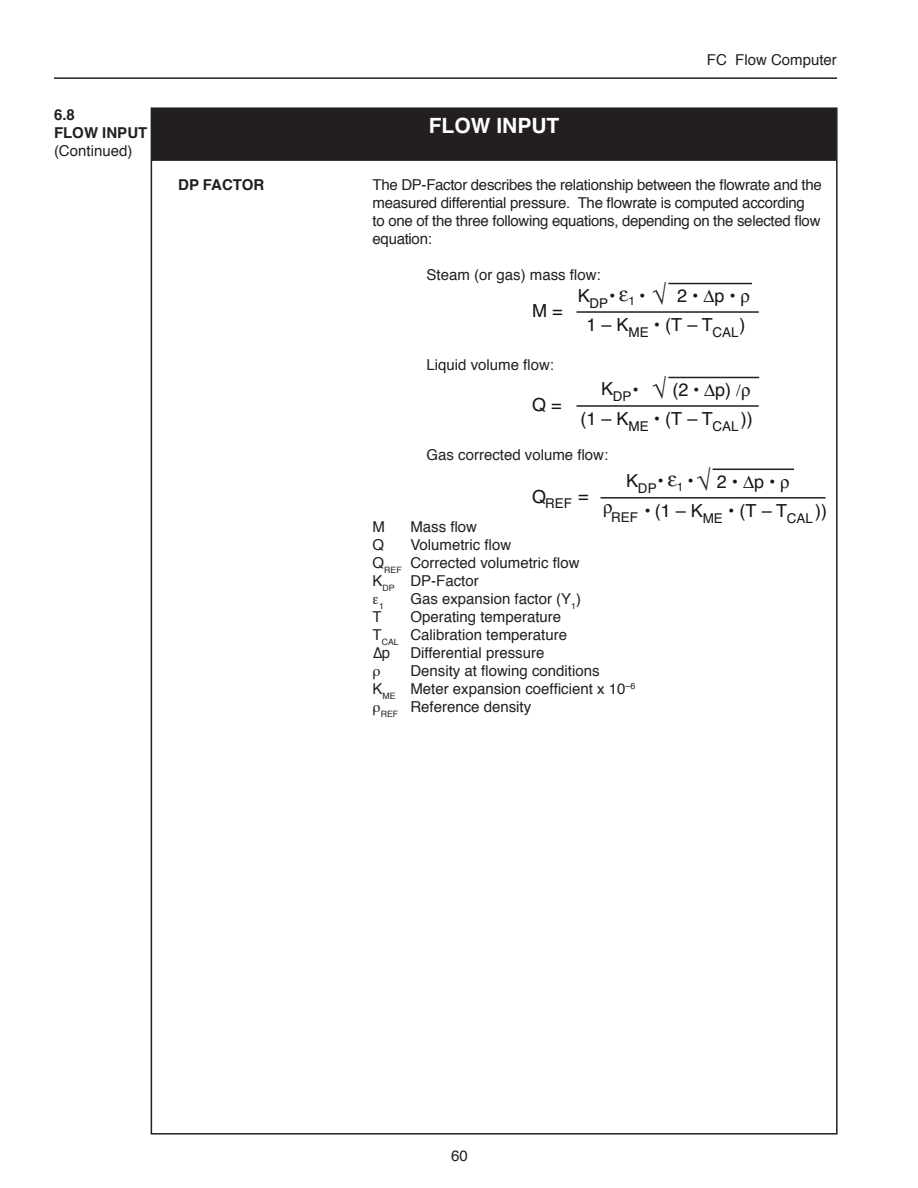
<style>
.page{position:relative;width:918px;height:1188px;background:#fff}
.page>*{position:absolute;margin:0;border:0;box-sizing:border-box;transform-origin:0 0}
.t1{font:700 21px "Helvetica";color:#fff}
.t2{font:18px/28.5px "Helvetica";color:#181512;text-align:center}
.t3{font:15px "Helvetica";color:#231f20}
.t4{font:15px/18px "Helvetica";letter-spacing:-.02em;color:#231f20}
.t5{font:700 15px "Helvetica";color:#231f20}
.t6{font:13.5px "Helvetica";color:#181512}
.t7{font:8.7px "Helvetica";color:#231f20}
.s1{color:#231f20}
</style>
<div class="page">
<div style="left:152px;top:109px;width:683px;height:51px;background:#231f20"></div>
<div style="left:151px;top:108px;width:685px;height:53px;border:2px solid #231f20"></div>
<hr style="left:54px;top:77px;width:783px;height:2px;background:#231f20">
<hr style="left:577px;top:311px;width:182px;height:2px;background:#231f20">
<hr style="left:668px;top:283px;width:84px;height:1px;background:#231f20">
<hr style="left:577px;top:405px;width:182px;height:2px;background:#231f20">
<hr style="left:668px;top:377px;width:91px;height:1px;background:#231f20">
<hr style="left:601px;top:497px;width:225px;height:2px;background:#231f20">
<hr style="left:713px;top:469px;width:81px;height:1px;background:#231f20">
<p class="t5" style="left:54px;top:102px;width:22px">6.8</p>
<p class="t5" style="left:54px;top:120px;width:95px">FLOW INPUT</p>
<p class="t3" style="left:54px;top:139px;width:80px">(Continued)</p>
<p class="t5" style="left:178px;top:172px;width:88px">DP FACTOR</p>
<p class="t1" style="left:429px;top:108px;width:132px">FLOW INPUT</p>
<p class="t3" style="left:707px;top:48px;width:132px">FC Flow Computer</p>
<p class="t4" style="left:373px;top:176px;width:451px">The DP-Factor describes the relationship between the flowrate and the measured differential pressure. The flowrate is computed according<br>to one of the three following equations, depending on the selected flow equation:</p>
<p class="t3" style="left:427px;top:263px;width:176px">Steam (or gas) mass flow:</p>
<p class="t2" style="left:578px;top:282px;width:39px">K<sub>DP</sub>•</p>
<p class="t2" style="left:628px;top:282px;width:40px">•<sub>1</sub> <span class="s1">√</span></p>
<p class="t2" style="left:586px;top:282px;width:160px;text-align:left;text-indent:91px">2 • ∆p •<br>1 – K<sub>ME</sub> • (T – T<sub>CAL</sub>)</p>
<p class="t2" style="left:532px;top:297px;width:32px">M =</p>
<p class="t3" style="left:427px;top:353px;width:129px">Liquid volume flow:</p>
<p class="t2" style="left:532px;top:391px;width:31px">Q =</p>
<p class="t2" style="left:580px;top:376px;width:174px">K<sub>DP</sub>• <span class="s1">√</span> (2 • ∆p)<br>(1 – K<sub>ME</sub> • (T – T<sub>CAL</sub> ))</p>
<p class="t3" style="left:427px;top:443px;width:183px">Gas corrected volume flow:</p>
<p class="t2" style="left:626px;top:467px;width:39px">K<sub>DP</sub>•</p>
<p class="t2" style="left:677px;top:467px;width:18px">•<sub>1</sub></p>
<p class="t6" style="left:611px;top:507px;width:41px">REF <sup>•</sup></p>
<p class="t2" style="left:655px;top:468px;width:174px">2 • ∆p •<br>(1 – K<sub>ME</sub> • (T – T<sub>CAL</sub> ))</p>
<p class="t6" style="left:532px;top:493px;width:58px"><sup>Q</sup>REF <sup>=</sup></p>
<p class="t3" style="left:373px;top:515px;width:14px">M</p>
<p class="t3" style="left:410px;top:515px;width:68px">Mass flow</p>
<p class="t3" style="left:373px;top:533px;width:13px">Q</p>
<p class="t3" style="left:410px;top:533px;width:102px">Volumetric flow</p>
<p class="t3" style="left:373px;top:551px;width:209px">Q<sub>REF</sub> Corrected volumetric flow</p>
<p class="t3" style="left:373px;top:569px;width:108px">K<sub>DP</sub> DP-Factor</p>
<p class="t7" style="left:379px;top:599px;width:6px">1</p>
<p class="t3" style="left:410px;top:587px;width:172px">Gas expansion factor (Y<sub>1</sub>)</p>
<p class="t3" style="left:373px;top:605px;width:11px">T</p>
<p class="t3" style="left:410px;top:605px;width:152px">Operating temperature</p>
<p class="t3" style="left:373px;top:623px;width:196px">T<sub>CAL</sub> Calibration temperature</p>
<p class="t3" style="left:373px;top:641px;width:19px">∆p</p>
<p class="t3" style="left:410px;top:641px;width:135px">Differential pressure</p>
<p class="t3" style="left:410px;top:659px;width:191px">Density at flowing conditions</p>
<p class="t3" style="left:373px;top:677px;width:264px">K<sub>ME</sub> Meter expansion coefficient x 10<sup>–6</sup></p>
<p class="t3" style="left:381px;top:695px;width:152px"><sub>REF</sub> Reference density</p>
<p class="t3" style="left:451px;top:1144px;width:18px">60</p>
</div>
